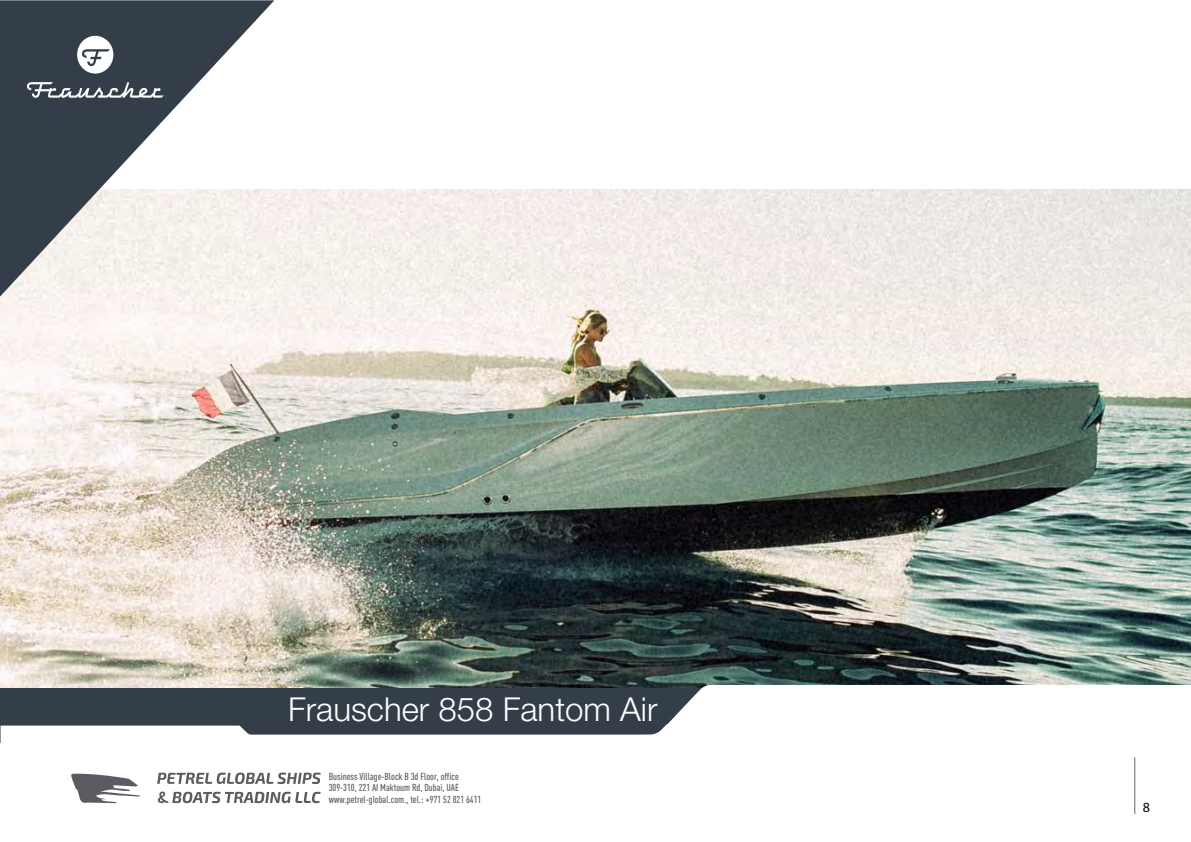
<style>
.page{position:relative;width:1191px;height:842px;background:#fff}
.page>*{position:absolute;margin:0;border:0;box-sizing:border-box;transform-origin:0 0}
.t1{font:300 33px "Helvetica Neue LT Std";color:#fff}
.t2{font:14px "Myriad Pro";color:#000}
.t3{font:500 condensed 10px/11.6px "DIN Pro";color:#5b5b62}
</style>
<div class="page">
<img style="left:0;top:190px;width:1191px;height:498px">
<div style="left:0;top:688px;width:700px;height:54px;background:#333e48"></div>
<svg style="left:625px;top:685px;width:566px;height:39px"></svg>
<svg style="left:1px;top:724px;width:1135px;height:90px"></svg>
<svg style="left:0;top:0;width:274px;height:297px"></svg>
<svg style="left:77px;top:36px;width:36px;height:38px"></svg>
<svg style="left:27px;top:82px;width:137px;height:16px"></svg>
<hr style="left:1134px;top:757px;width:1px;height:57px;background:#939598">
<svg style="left:71px;top:773px;width:69px;height:30px"></svg>
<svg style="left:157px;top:773px;width:164px;height:11px"></svg>
<svg style="left:158px;top:791px;width:163px;height:12px"></svg>
<h1 class="t1" style="left:288px;top:689px;width:371px">Frauscher 858 Fantom Air</h1>
<p class="t3" style="left:329px;top:769px;width:154px">Business Village-Block B 3d Floor, office<br>309-310, 221 AI Maktoum Rd, Dubai, UAE www.petrel-global.com., tel.: +971 52 821 6411</p>
<h2 class="t2" style="left:1142px;top:799px;width:9px">8</h2>
</div>
